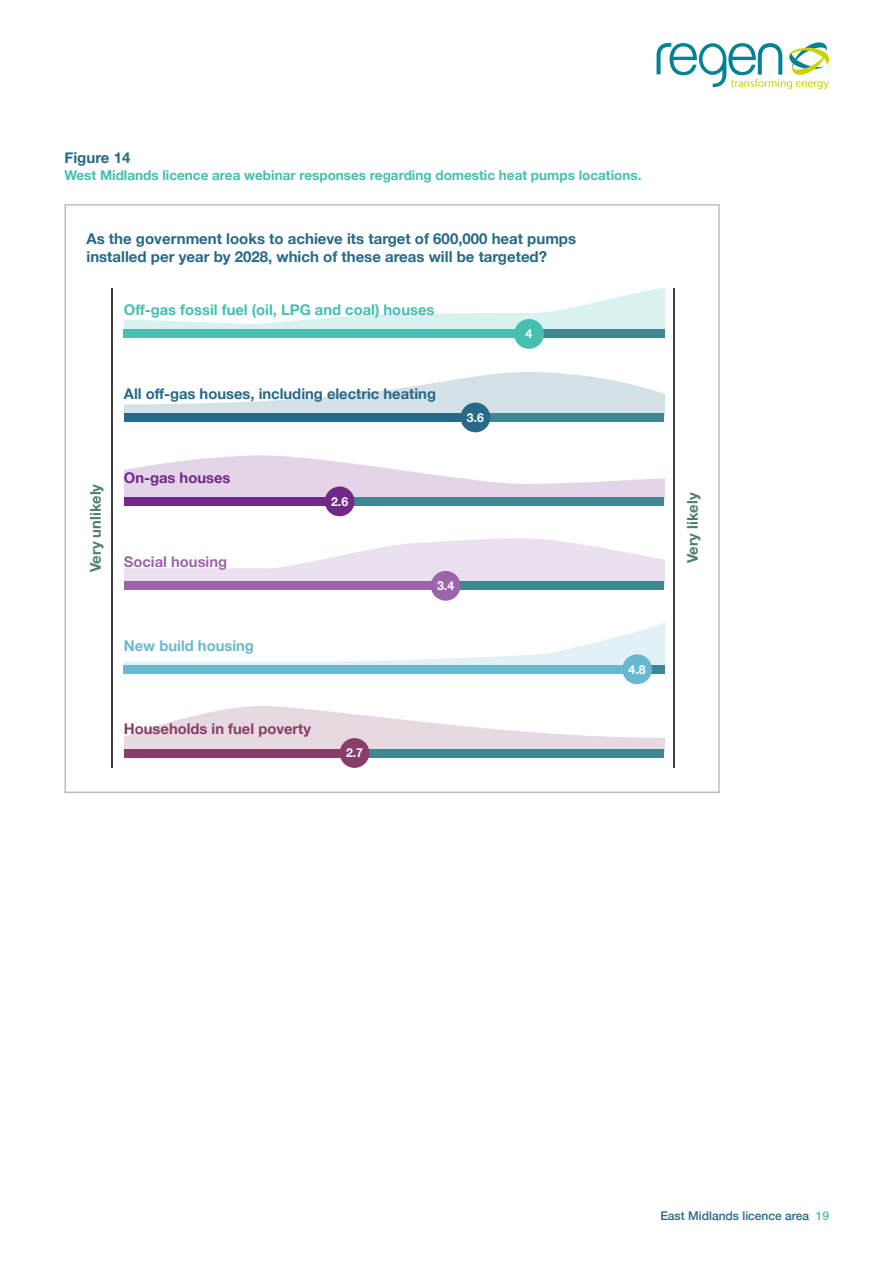
<style>
.page{position:relative;width:893px;height:1263px;background:#fff}
.page>*{position:absolute;margin:0;border:0;box-sizing:border-box;transform-origin:0 0}
.t1{font:700 15px/18px "Helvetica Neue";color:#266989}
.t2{font:700 14.7px "Helvetica Neue";color:#266989}
.t3{font:700 14.7px "Helvetica Neue";color:#44bfb0}
.t4{font:700 14.7px "Helvetica Neue";color:#883e68}
.t5{font:700 14.7px "Helvetica Neue";color:#4c7f71}
.t6{font:700 14.7px "Helvetica Neue";color:#68b9cf}
.t7{font:700 14.7px "Helvetica Neue";color:#9c64a9}
.t8{font:700 14.7px "Helvetica Neue";color:#72288b}
.t9{font:700 13.5px "Helvetica Neue";color:#44bfb0}
.t10{font:700 12.3px "Helvetica Neue";color:#fff}
.t11{font:500 12px "Helvetica Neue";color:#266989}
.s1{color:#44bfb0}
</style>
<div class="page">
<svg style="left:657px;top:42px;width:172px;height:47px"></svg>
<hr style="left:112px;top:288px;width:1px;height:480px;background:#3e3e3f">
<hr style="left:673px;top:288px;width:1px;height:480px;background:#3e3e3f">
<svg style="left:124px;top:288px;width:541px;height:44px"></svg>
<div style="left:529px;top:330px;width:135px;height:8px;background:#408791"></div>
<div style="left:124px;top:330px;width:405px;height:8px;background:#44bfb0"></div>
<div style="left:514px;top:319px;width:30px;height:30px;background:#44bfb0;border-radius:50%"></div>
<svg style="left:124px;top:372px;width:541px;height:44px"></svg>
<div style="left:475px;top:413px;width:189px;height:9px;background:#408791"></div>
<div style="left:124px;top:413px;width:351px;height:9px;background:#266989"></div>
<div style="left:460px;top:403px;width:30px;height:29px;background:#266989;border-radius:50%"></div>
<svg style="left:124px;top:455px;width:541px;height:45px"></svg>
<div style="left:340px;top:497px;width:324px;height:9px;background:#408791"></div>
<div style="left:124px;top:497px;width:216px;height:9px;background:#72288b"></div>
<div style="left:325px;top:486px;width:29px;height:30px;background:#72288b;border-radius:50%"></div>
<svg style="left:124px;top:538px;width:541px;height:47px"></svg>
<div style="left:446px;top:581px;width:218px;height:9px;background:#408791"></div>
<div style="left:124px;top:581px;width:322px;height:9px;background:#9c64a9"></div>
<div style="left:431px;top:571px;width:29px;height:30px;background:#9c64a9;border-radius:50%"></div>
<svg style="left:124px;top:623px;width:541px;height:45px"></svg>
<div style="left:637px;top:665px;width:27px;height:8px;background:#408791"></div>
<div style="left:124px;top:665px;width:513px;height:8px;background:#68b9cf"></div>
<div style="left:622px;top:654px;width:30px;height:30px;background:#68b9cf;border-radius:50%"></div>
<svg style="left:124px;top:706px;width:541px;height:47px"></svg>
<div style="left:354px;top:749px;width:310px;height:8px;background:#408791"></div>
<div style="left:124px;top:749px;width:230px;height:8px;background:#883e68"></div>
<div style="left:340px;top:738px;width:29px;height:30px;background:#883e68;border-radius:50%"></div>
<p class="t1" style="left:65px;top:149px;width:67px">Figure 14</p>
<p class="t9" style="left:65px;top:165px;width:578px">West Midlands licence area webinar responses regarding domestic heat pumps locations.</p>
<p class="t1" style="left:86px;top:230px;width:491px">As the government looks to achieve its target of 600,000 heat pumps installed per year by 2028, which of these areas will be targeted?</p>
<p class="t3" style="left:124px;top:298px;width:312px">Off-gas fossil fuel (oil, LPG and coal) houses</p>
<p class="t2" style="left:124px;top:382px;width:314px">All off-gas houses, including electric heating</p>
<p class="t10" style="left:467px;top:408px;width:19px">3.6</p>
<p class="t10" style="left:526px;top:324px;width:8px">4</p>
<p class="t8" style="left:124px;top:466px;width:108px">On-gas houses</p>
<p class="t5" style="left:84px;top:572px;width:90px;rotate:-90deg">Very unlikely</p>
<p class="t5" style="left:681px;top:563px;width:72px;rotate:-90deg">Very likely</p>
<p class="t10" style="left:331px;top:492px;width:19px">2.6</p>
<p class="t7" style="left:124px;top:550px;width:105px">Social housing</p>
<p class="t6" style="left:124px;top:634px;width:132px">New build housing</p>
<p class="t4" style="left:124px;top:717px;width:189px">Households in fuel poverty</p>
<p class="t10" style="left:346px;top:743px;width:19px">2.7</p>
<p class="t10" style="left:437px;top:576px;width:19px">3.4</p>
<p class="t10" style="left:629px;top:659px;width:19px">4.8</p>
<p class="t11" style="left:660px;top:1206px;width:170px">East Midlands licence area <span class="s1">19</span></p>
</div>
